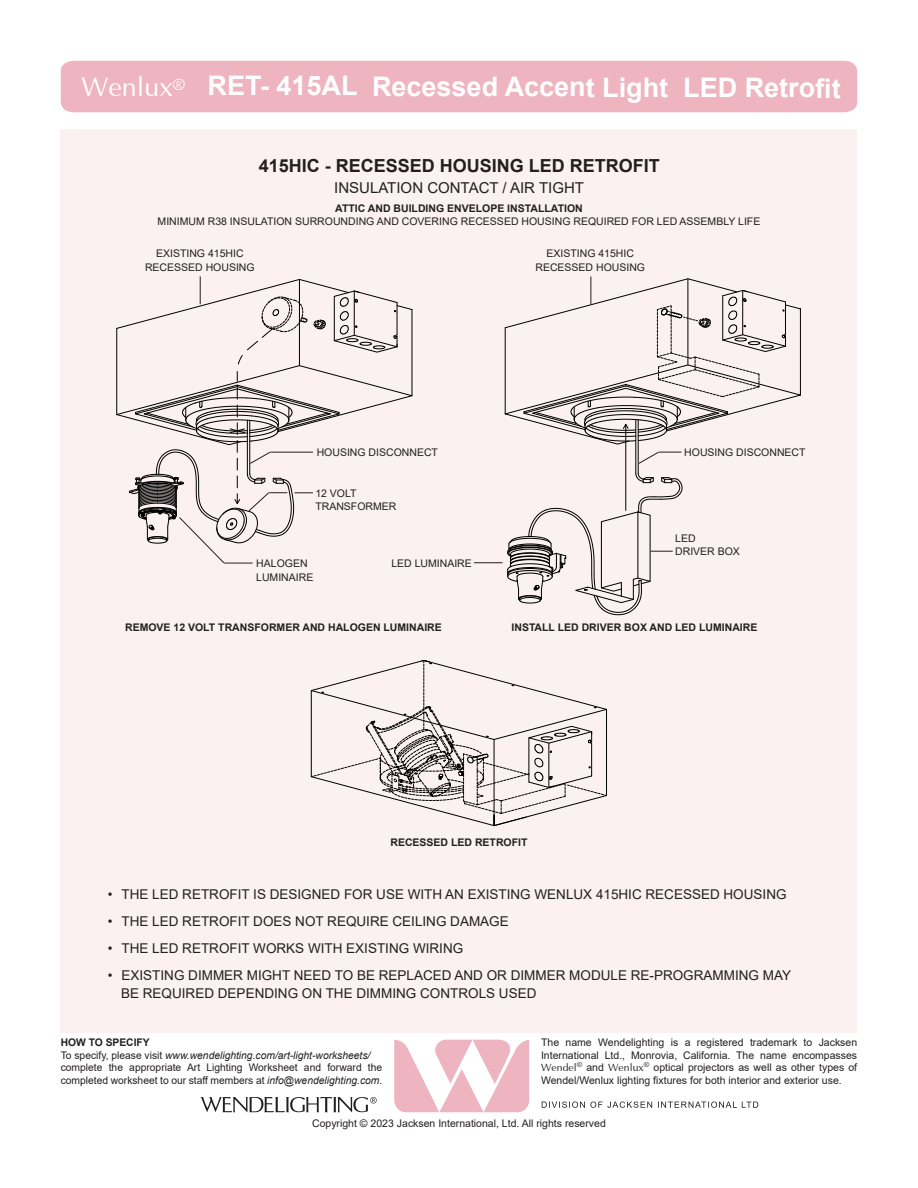
<style>
.page{position:relative;width:918px;height:1188px;background:#fff}
.page>*{position:absolute;margin:0;border:0;box-sizing:border-box;transform-origin:0 0}
.t1{font:700 27px "Arial";letter-spacing:-.005em;color:#fff}
.t2{font:27px "Optima";color:#fff}
.t3{font:700 18px "Arial";color:#231f20}
.t4{font:15px "Arial";color:#231f20}
.Paragraph_Style_1{font:13.5px "Arial";color:#231f20}
.t5{font:10.5px/12.6px "Arial";color:#231f20;text-align:justify}
.t6{font:700 10.5px "Arial";color:#231f20}
.t7{font:italic 10.5px "Arial";color:#231f20}
.s1{font-style:normal}
.s2{font-style:italic}
.s3{font-family:"Optima"}
</style>
<div class="page">
<div style="left:61px;top:129px;width:796px;height:903px;background:#fbf0f2"></div>
<div style="left:61px;top:61px;width:796px;height:51px;background:#eeb4c0"></div>
<svg style="left:394px;top:1040px;width:135px;height:72px"></svg>
<svg style="left:542px;top:1102px;width:216px;height:6px"></svg>
<svg style="left:201px;top:1097px;width:176px;height:15px"></svg>
<hr style="left:638px;top:420px;width:1px;height:53px;background:#000">
<hr style="left:636px;top:420px;width:1px;height:53px;background:#000">
<hr style="left:625px;top:424px;width:1px;height:86px;background:#000">
<svg style="left:504px;top:276px;width:297px;height:169px"></svg>
<svg style="left:474px;top:473px;width:208px;height:142px"></svg>
<svg style="left:311px;top:660px;width:296px;height:166px"></svg>
<svg style="left:116px;top:276px;width:296px;height:288px"></svg>
<hr style="left:270px;top:452px;width:43px;height:1px;background:#231f20">
<svg style="left:638px;top:452px;width:43px;height:12px"></svg>
<p class="t2" style="left:81px;top:73px;width:105px">Wenlux<sup>®</sup></p>
<p class="t1" style="left:208px;top:68px;width:635px">RET- 415AL Recessed Accent Light LED Retrofit</p>
<p class="t3" style="left:259px;top:153px;width:403px">415HIC - RECESSED HOUSING LED RETROFIT</p>
<p class="t6" style="left:335px;top:200px;width:249px">ATTIC AND BUILDING ENVELOPE INSTALLATION</p>
<p class="t5" style="left:158px;top:215px;width:604px">MINIMUM R38 INSULATION SURROUNDING AND COVERING RECESSED HOUSING REQUIRED FOR LED ASSEMBLY LIFE</p>
<p class="t4" style="left:334px;top:177px;width:251px">INSULATION CONTACT / AIR TIGHT</p>
<p class="t5" style="left:156px;top:247px;width:89px">EXISTING 415HIC</p>
<p class="t5" style="left:145px;top:261px;width:111px">RECESSED HOUSING</p>
<p class="t5" style="left:547px;top:247px;width:89px">EXISTING 415HIC</p>
<p class="t5" style="left:535px;top:261px;width:111px">RECESSED HOUSING</p>
<p class="t5" style="left:317px;top:446px;width:123px">HOUSING DISCONNECT</p>
<p class="t5" style="left:684px;top:446px;width:123px">HOUSING DISCONNECT</p>
<p class="t5" style="left:315px;top:487px;width:43px">12 VOLT</p>
<p class="t5" style="left:315px;top:500px;width:83px">TRANSFORMER</p>
<p class="t5" style="left:675px;top:532px;width:22px">LED</p>
<p class="t5" style="left:675px;top:545px;width:66px">DRIVER BOX</p>
<p class="t5" style="left:256px;top:557px;width:53px">HALOGEN</p>
<p class="t5" style="left:256px;top:571px;width:59px">LUMINAIRE</p>
<p class="t5" style="left:391px;top:557px;width:82px">LED LUMINAIRE</p>
<p class="t6" style="left:125px;top:620px;width:318px">REMOVE 12 VOLT TRANSFORMER AND HALOGEN LUMINAIRE</p>
<p class="t6" style="left:512px;top:620px;width:247px">INSTALL LED DRIVER BOX AND LED LUMINAIRE</p>
<p class="t6" style="left:390px;top:835px;width:139px">RECESSED LED RETROFIT</p>
<p class="Paragraph_Style_1" style="left:108px;top:885px;width:680px">• THE LED RETROFIT IS DESIGNED FOR USE WITH AN EXISTING WENLUX 415HIC RECESSED HOUSING</p>
<p class="Paragraph_Style_1" style="left:108px;top:912px;width:402px">• THE LED RETROFIT DOES NOT REQUIRE CEILING DAMAGE</p>
<p class="Paragraph_Style_1" style="left:108px;top:939px;width:357px">• THE LED RETROFIT WORKS WITH EXISTING WIRING</p>
<p class="Paragraph_Style_1" style="left:108px;top:966px;width:685px">• EXISTING DIMMER MIGHT NEED TO BE REPLACED AND OR DIMMER MODULE RE-PROGRAMMING MAY</p>
<p class="Paragraph_Style_1" style="left:121px;top:984px;width:417px">BE REQUIRED DEPENDING ON THE DIMMING CONTROLS USED</p>
<p class="t6" style="left:61px;top:1035px;width:91px">HOW TO SPECIFY</p>
<p class="t7" style="left:61px;top:1048px;width:311px"><span class="s1">To specify, please visit</span> www.wendelighting.com/art-light-worksheets/</p>
<p class="t5" style="left:61px;top:1061px;width:323px">complete the appropriate Art Lighting Worksheet and forward the completed worksheet to our staff members at <span class="s2">info@wendelighting.com.</span></p>
<p class="t5" style="left:541px;top:1036px;width:318px">The name Wendelighting is a registered trademark to Jacksen International Ltd., Monrovia, California. The name encompasses <span class="s3">Wendel</span><sup>®</sup> and <span class="s3">Wenlux</span><sup>®</sup> optical projectors as well as other types of Wendel/Wenlux lighting fixtures for both interior and exterior use.</p>
<p class="t5" style="left:312px;top:1117px;width:295px">Copyright © 2023 Jacksen International, Ltd. All rights reserved</p>
</div>
